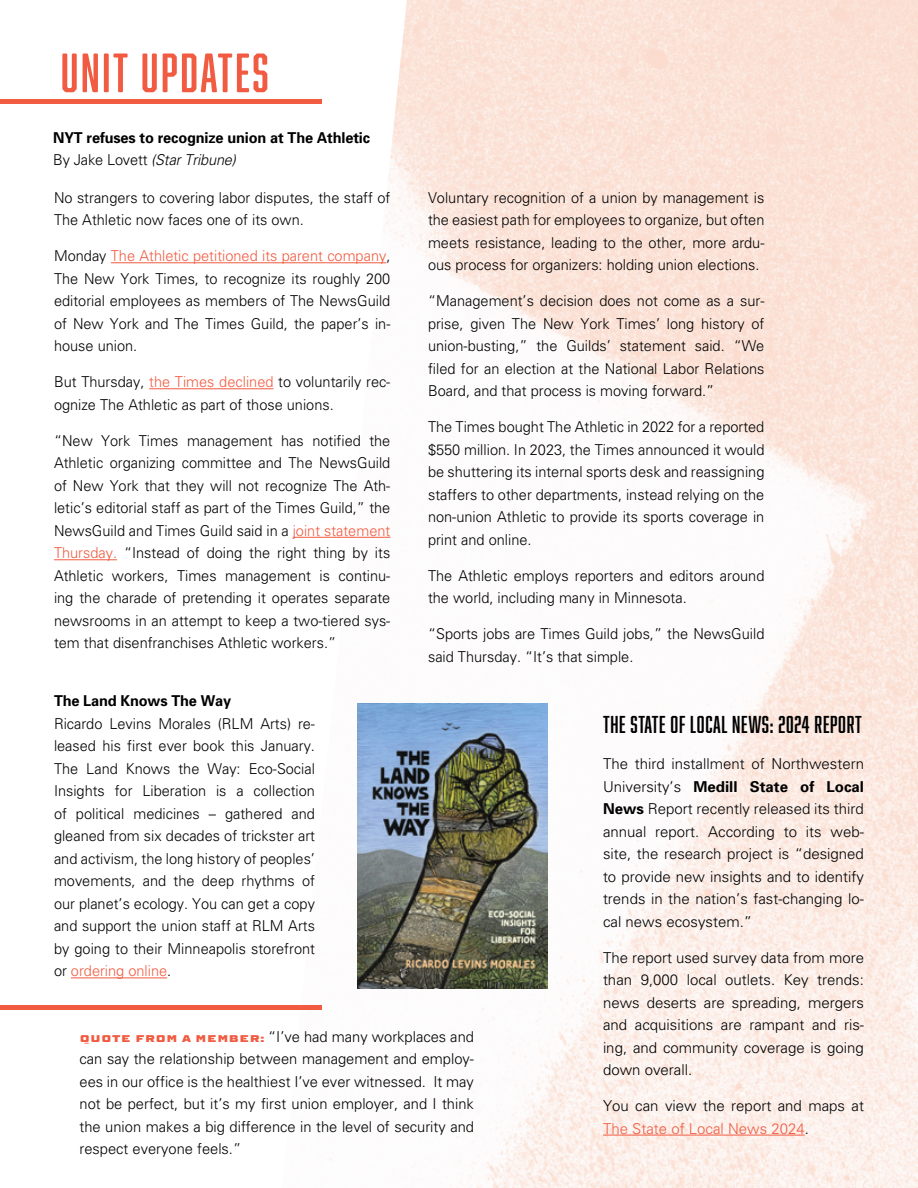
<style>
.page{position:relative;width:918px;height:1188px;background:#fff}
.page>*{position:absolute;margin:0;border:0;box-sizing:border-box;transform-origin:0 0}
.t1{font:51px "Abolition Soft";letter-spacing:.05em;color:#f15b41}
.t2{font:22.5px "Abolition";letter-spacing:.03em;color:#000}
.t3{font:300 15px/22.5px "Univers";color:#000;text-align:justify}
.t4{font:700 15px/22.5px "Univers";letter-spacing:-.01em;color:#000}
.s1{font-weight:300}
.s2{font-weight:300;font-style:italic}
.s3{color:#f15b41}
.s4{font-family:"Barber Fill";font-weight:400;font-size:12px;color:#f15b41}
.s5{font-weight:700}
</style>
<div class="page">
<img style="left:282px;top:0;width:636px;height:1188px">
<hr style="left:111px;top:262px;width:275px;height:1px;background:#f15b41">
<hr style="left:149px;top:388px;width:124px;height:1px;background:#f15b41">
<hr style="left:293px;top:537px;width:97px;height:1px;background:#f15b41">
<hr style="left:54px;top:559px;width:63px;height:1px;background:#f15b41">
<div style="left:0;top:99px;width:322px;height:5px;background:#f15b41"></div>
<div style="left:0;top:1005px;width:322px;height:5px;background:#f15b41"></div>
<hr style="left:603px;top:1135px;width:202px;height:1px;background:#f15b41">
<hr style="left:71px;top:977px;width:96px;height:1px;background:#f15b41">
<img style="left:357px;top:704px;width:190px;height:284px">
<h1 class="t1" style="left:61px;top:43px;width:209px">UNIT UPDATES</h1>
<p class="t4" style="left:53px;top:126px;width:318px">NYT refuses to recognize union at The Athletic<br><span class="s1">By Jake Lovett</span> <span class="s2">(Star Tribune)</span></p>
<p class="t3" style="left:54px;top:186px;width:338px">No strangers to covering labor disputes, the staff of<br>The Athletic now faces one of its own.</p>
<p class="t3" style="left:54px;top:244px;width:338px">Monday <span class="s3">The Athletic petitioned its parent company</span>, The New York Times, to recognize its roughly 200 editorial employees as members of The NewsGuild of New York and The Times Guild, the paper’s in&shy;house union.</p>
<p class="t3" style="left:54px;top:370px;width:338px">But Thursday, <span class="s3">the Times declined</span> to voluntarily rec&shy;ognize The Athletic as part of those unions.</p>
<p class="t3" style="left:54px;top:429px;width:338px">“New York Times management has notified the Athletic organizing committee and The NewsGuild of New York that they will not recognize The Ath&shy;letic’s editorial staff as part of the Times Guild,” the NewsGuild and Times Guild said in a <span class="s3">joint statement Thursday.</span> “Instead of doing the right thing by its Athletic workers, Times management is continu&shy;ing the charade of pretending it operates separate newsrooms in an attempt to keep a two-tiered sys&shy;tem that disenfranchises Athletic workers.”</p>
<p class="t3" style="left:428px;top:186px;width:338px">Voluntary recognition of a union by management is the easiest path for employees to organize, but often meets resistance, leading to the other, more ardu&shy;ous process for organizers: holding union elections.</p>
<p class="t3" style="left:428px;top:289px;width:338px">“Management’s decision does not come as a sur&shy;prise, given The New York Times’ long history of union-busting,” the Guilds’ statement said. “We filed for an election at the National Labor Relations Board, and that process is moving forward.”</p>
<p class="t3" style="left:428px;top:415px;width:338px">The Times bought The Athletic in 2022 for a reported $550 million. In 2023, the Times announced it would be shuttering its internal sports desk and reassigning staffers to other departments, instead relying on the non-union Athletic to provide its sports coverage in print and online.</p>
<p class="t3" style="left:428px;top:564px;width:338px">The Athletic employs reporters and editors around the world, including many in Minnesota.</p>
<p class="t3" style="left:428px;top:622px;width:338px">“Sports jobs are Times Guild jobs,” the NewsGuild said Thursday. “It’s that simple.</p>
<p class="t4" style="left:54px;top:689px;width:179px">The Land Knows The Way</p>
<p class="t3" style="left:54px;top:712px;width:263px">Ricardo Levins Morales (RLM Arts) re&shy;leased his first ever book this January.<br>The Land Knows the Way: Eco-Social Insights for Liberation is a collection of political medicines – gathered and gleaned from six decades of trickster art and activism, the long history of peoples’ movements, and the deep rhythms of our planet’s ecology. You can get a copy and support the union staff at RLM Arts by going to their Minneapolis storefront or <span class="s3">ordering online</span>.</p>
<p class="t3" style="left:80px;top:1025px;width:396px"><span class="s4">Quote from a member:</span> “I’ve had many workplaces and can say the relationship between management and employ&shy;ees in our office is the healthiest I’ve ever witnessed. It may not be perfect, but it’s my first union employer, and I think the union makes a big difference in the level of security and respect everyone feels.”</p>
<h2 class="t2" style="left:603px;top:712px;width:260px">THE STATE OF LOCAL NEWS: 2024 REPORT</h2>
<p class="t3" style="left:603px;top:752px;width:263px">The third installment of Northwestern University’s <span class="s5">Medill State of Local News</span> Report recently released its third annual report. According to its web&shy;site, the research project is “designed to provide new insights and to identify trends in the nation’s fast-changing lo&shy;cal news ecosystem.”</p>
<p class="t3" style="left:603px;top:946px;width:263px">The report used survey data from more than 9,000 local outlets. Key trends: news deserts are spreading, mergers and acquisitions are rampant and ris&shy;ing, and community coverage is going down overall.</p>
<p class="t3" style="left:603px;top:1094px;width:263px">You can view the report and maps at<br><span class="s3">The State of Local News 2024</span>.</p>
</div>
